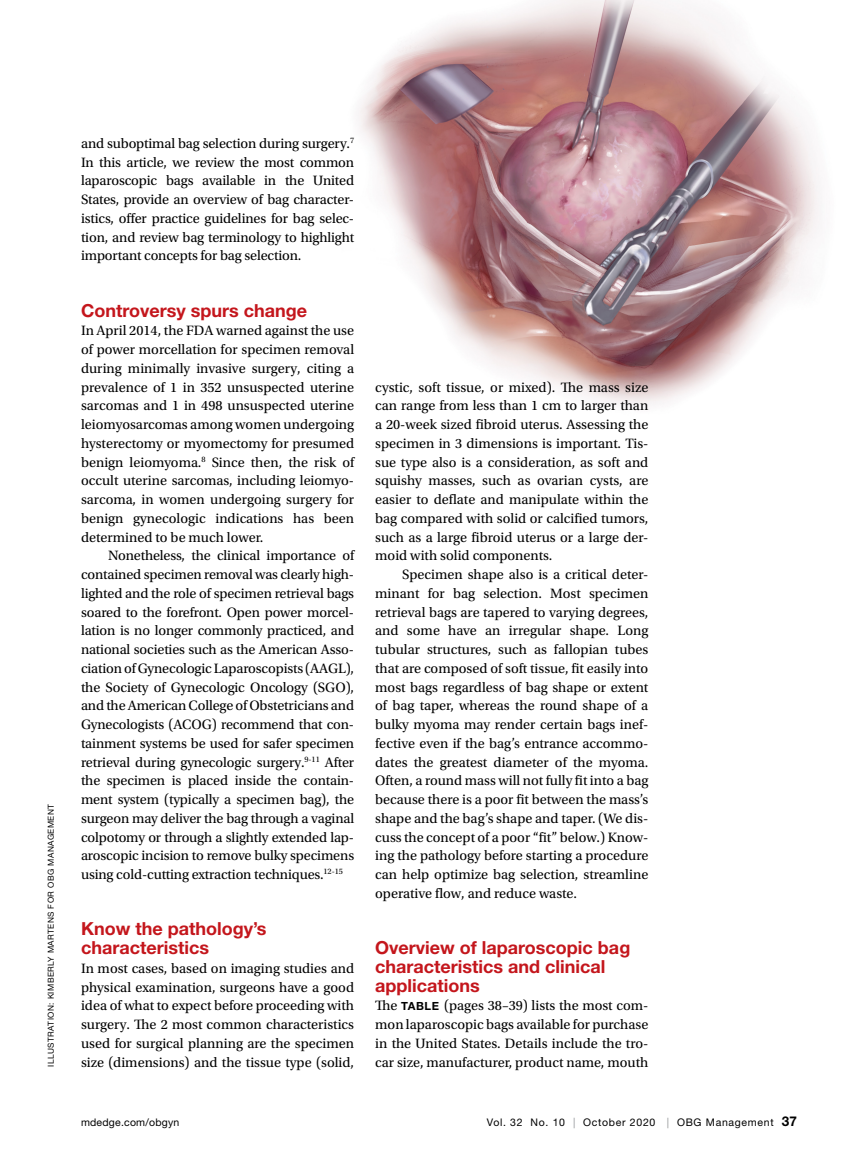
<style>
.page{position:relative;width:851px;height:1161px;background:#fff}
.page>*{position:absolute;margin:0;border:0;box-sizing:border-box;transform-origin:0 0}
.t1{font:700 18px/18.8px "Helvetica Neue LT Std";color:#c4161c}
.t2{font:14.25px/18.8px "Utopia Std";color:#000;text-align:justify}
.t3{font:10.5px "Helvetica Neue LT Std";letter-spacing:.065em;color:#000}
.t4{font:10.5px "Helvetica Neue LT Std";letter-spacing:.02em;color:#000}
.t5{font:8.25px "Helvetica Neue LT Std";letter-spacing:.05em;color:#000}
.s1{font-family:"Helvetica Neue LT Std";font-weight:700;font-size:11.25px}
.s2{color:#939598}
.s3{font-weight:700;font-size:13.5px}
</style>
<div class="page">
<img style="left:358px;top:0;width:462px;height:405px">
<p class="t5" style="left:46px;top:1066px;width:264px;rotate:-90deg">ILLUSTRATION: KIMBERLY MARTENS FOR OBG MANAGEMENT</p>
<p class="t2" style="left:81px;top:134px;width:275px">and suboptimal bag selection during surgery.<sup>7<br></sup>In this article, we review the most common laparoscopic bags available in the United States, provide an overview of bag character&shy;istics, offer practice guidelines for bag selec&shy;tion, and review bag terminology to highlight important concepts for bag selection.</p>
<p class="t1" style="left:81px;top:300px;width:228px">Controversy spurs change</p>
<p class="t2" style="left:81px;top:322px;width:275px">In April 2014, the FDA warned against the use of power morcellation for specimen removal during minimally invasive surgery, citing a prevalence of 1 in 352 unsuspected uterine sarcomas and 1 in 498 unsuspected uterine leiomyosarcomas among women undergoing hysterectomy or myomectomy for presumed benign leiomyoma.<sup>8</sup> Since then, the risk of occult uterine sarcomas, including leiomyo&shy;sarcoma, in women undergoing surgery for benign gynecologic indications has been determined to be much lower.</p>
<p class="t2" style="left:81px;top:547px;width:275px;text-indent:27px">Nonetheless, the clinical importance of contained specimen removal was clearly high&shy;lighted and the role of specimen retrieval bags soared to the forefront. Open power morcel&shy;lation is no longer commonly practiced, and national societies such as the American Asso&shy;ciation of Gynecologic Laparoscopists (AAGL), the Society of Gynecologic Oncology (SGO), and the American College of Obstetricians and Gynecologists (ACOG) recommend that con&shy;tainment systems be used for safer specimen retrieval during gynecologic surgery.<sup>9-11</sup> After the specimen is placed inside the contain&shy;ment system (typically a specimen bag), the surgeon may deliver the bag through a vaginal colpotomy or through a slightly extended lap&shy;aroscopic incision to remove bulky specimens using cold-cutting extraction techniques.<sup>12-15</sup></p>
<p class="t1" style="left:81px;top:919px;width:187px">Know the pathology’s characteristics</p>
<p class="t2" style="left:81px;top:959px;width:275px">In most cases, based on imaging studies and physical examination, surgeons have a good idea of what to expect before proceeding with surgery. The 2 most common characteristics used for surgical planning are the specimen size (dimensions) and the tissue type (solid,</p>
<p class="t2" style="left:375px;top:378px;width:275px">cystic, soft tissue, or mixed). The mass size can range from less than 1 cm to larger than a 20-week sized fibroid uterus. Assessing the specimen in 3 dimensions is important. Tis&shy;sue type also is a consideration, as soft and squishy masses, such as ovarian cysts, are easier to deflate and manipulate within the bag compared with solid or calcified tumors, such as a large fibroid uterus or a large der&shy;moid with solid components.</p>
<p class="t2" style="left:375px;top:565px;width:275px;text-indent:27px">Specimen shape also is a critical deter&shy;minant for bag selection. Most specimen retrieval bags are tapered to varying degrees, and some have an irregular shape. Long tubular structures, such as fallopian tubes that are composed of soft tissue, fit easily into most bags regardless of bag shape or extent of bag taper, whereas the round shape of a bulky myoma may render certain bags inef&shy;fective even if the bag’s entrance accommo&shy;dates the greatest diameter of the myoma.<br>Often, a round mass will not fully fit into a bag because there is a poor fit between the mass’s shape and the bag’s shape and taper. (We dis&shy;cuss the concept of a poor “fit” below.) Know&shy;ing the pathology before starting a procedure can help optimize bag selection, streamline operative flow, and reduce waste.</p>
<p class="t1" style="left:375px;top:938px;width:256px">Overview of laparoscopic bag characteristics and clinical applications</p>
<p class="t2" style="left:375px;top:997px;width:275px">The <span class="s1">TABLE</span> (pages 38–39) lists the most com&shy;mon laparoscopic bags available for purchase in the United States. Details include the tro-</p>
<p class="t2" style="left:375px;top:1053px;width:275px">car size, manufacturer, product name, mouth</p>
<p class="t4" style="left:81px;top:1116px;width:100px">mdedge.com/obgyn</p>
<p class="t3" style="left:487px;top:1116px;width:311px">Vol. 32 No. 10 <span class="s2">|</span> October 2020 <span class="s2">|</span> OBG Management <span class="s3">37</span></p>
</div>
